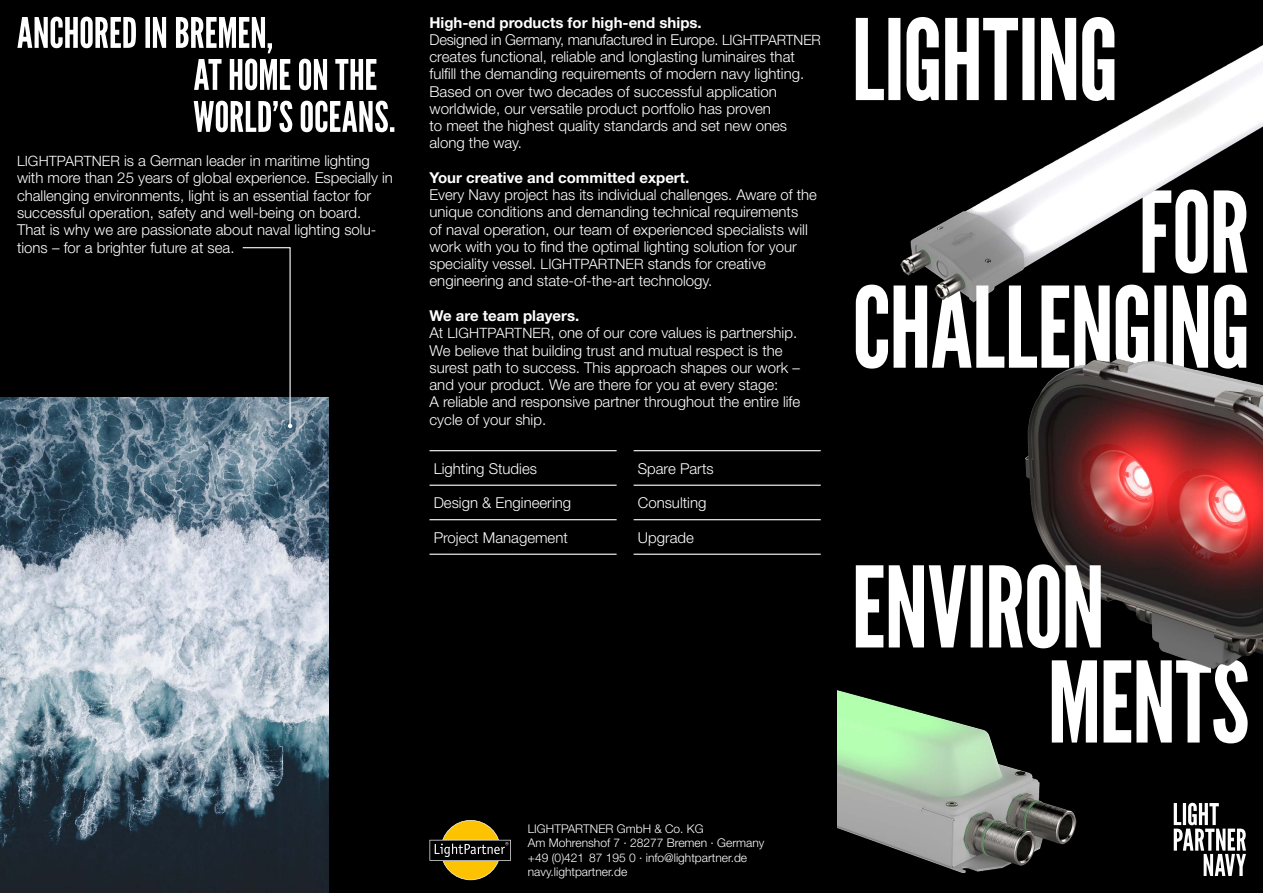
<style>
.page{position:relative;width:1263px;height:893px;background:#000}
.page>*{position:absolute;margin:0;border:0;box-sizing:border-box;transform-origin:0 0}
.t1{font:300 15px/17.2px "Helvetica Neue LT Std";color:#fff}
.t2{font:700 15px "Helvetica Neue LT Std";color:#fff}
.t3{font:300 12px/14.4px "Helvetica Neue LT Std";color:#fff}
.s1{font-size:14.25px}
.s2{font-weight:700}
</style>
<div class="page">
<svg style="left:194px;top:101px;width:200px;height:31px"></svg>
<svg style="left:194px;top:59px;width:182px;height:31px"></svg>
<svg style="left:17px;top:17px;width:255px;height:36px"></svg>
<img style="left:0;top:398px;width:329px;height:495px">
<svg style="left:242px;top:247px;width:50px;height:181px"></svg>
<svg style="left:1079px;top:682px;width:168px;height:61px"></svg>
<hr style="left:429px;top:450px;width:188px;height:1px;background:#fff">
<hr style="left:429px;top:485px;width:188px;height:1px;background:#fff">
<hr style="left:429px;top:519px;width:188px;height:1px;background:#fff">
<hr style="left:429px;top:554px;width:188px;height:1px;background:#fff">
<hr style="left:634px;top:450px;width:187px;height:1px;background:#fff">
<hr style="left:634px;top:485px;width:187px;height:1px;background:#fff">
<hr style="left:634px;top:519px;width:187px;height:1px;background:#fff">
<hr style="left:634px;top:554px;width:187px;height:1px;background:#fff">
<svg style="left:856px;top:17px;width:42px;height:84px"></svg>
<svg style="left:1174px;top:803px;width:72px;height:73px"></svg>
<img style="left:898px;top:17px;width:365px;height:288px">
<svg style="left:856px;top:285px;width:390px;height:84px"></svg>
<img style="left:1023px;top:357px;width:240px;height:325px">
<svg style="left:856px;top:564px;width:245px;height:84px"></svg>
<img style="left:838px;top:673px;width:241px;height:200px">
<svg style="left:429px;top:820px;width:82px;height:60px"></svg>
<p class="t1" style="left:17px;top:152px;width:377px"><span class="s1">LIGHTPARTNER</span> is a German leader in maritime lighting with more than 25 years of global experience. Especially in challenging environments, light is an essential factor for successful operation, safety and well-being on board.<br>That is why we are passionate about naval lighting solu&shy;tions – for a brighter future at sea.</p>
<p class="t1" style="left:429px;top:13px;width:393px"><span class="s2">High-end products for high-end ships.<br></span>Designed in Germany, manufactured in Europe. <span class="s1">LIGHTPARTNER </span>creates functional, reliable and longlasting luminaires that fulfill the demanding requirements of modern navy lighting.<br>Based on over two decades of successful application worldwide, our versatile product portfolio has proven<br>to meet the highest quality standards and set new ones along the way.</p>
<p class="t2" style="left:429px;top:168px;width:261px">Your creative and committed expert.</p>
<p class="t1" style="left:429px;top:186px;width:389px">Every Navy project has its individual challenges. Aware of the unique conditions and demanding technical requirements<br>of naval operation, our team of experienced specialists will work with you to find the optimal lighting solution for your speciality vessel. <span class="s1">LIGHTPARTNER</span> stands for creative engineering and state-of-the-art technology.</p>
<p class="t1" style="left:429px;top:307px;width:372px"><span class="s2">We are team players.<br></span>At <span class="s1">LIGHTPARTNER</span>, one of our core values is partnership.<br>We believe that building trust and mutual respect is the surest path to success. This approach shapes our work – and your product. We are there for you at every stage:<br>A reliable and responsive partner throughout the entire life cycle of your ship.</p>
<p class="t1" style="left:434px;top:460px;width:105px">Lighting Studies</p>
<p class="t1" style="left:434px;top:494px;width:139px">Design &amp; Engineering</p>
<p class="t1" style="left:434px;top:529px;width:136px">Project Management</p>
<p class="t1" style="left:638px;top:460px;width:77px">Spare Parts</p>
<p class="t1" style="left:638px;top:494px;width:70px">Consulting</p>
<p class="t1" style="left:638px;top:529px;width:58px">Upgrade</p>
<p class="t3" style="left:528px;top:821px;width:238px">LIGHTPARTNER GmbH &amp; Co. KG<br>Am Mohrenshof 7 · 28277 Bremen · Germany +49 (0)421 87 195 0 · info@lightpartner.de navy.lightpartner.de</p>
</div>
